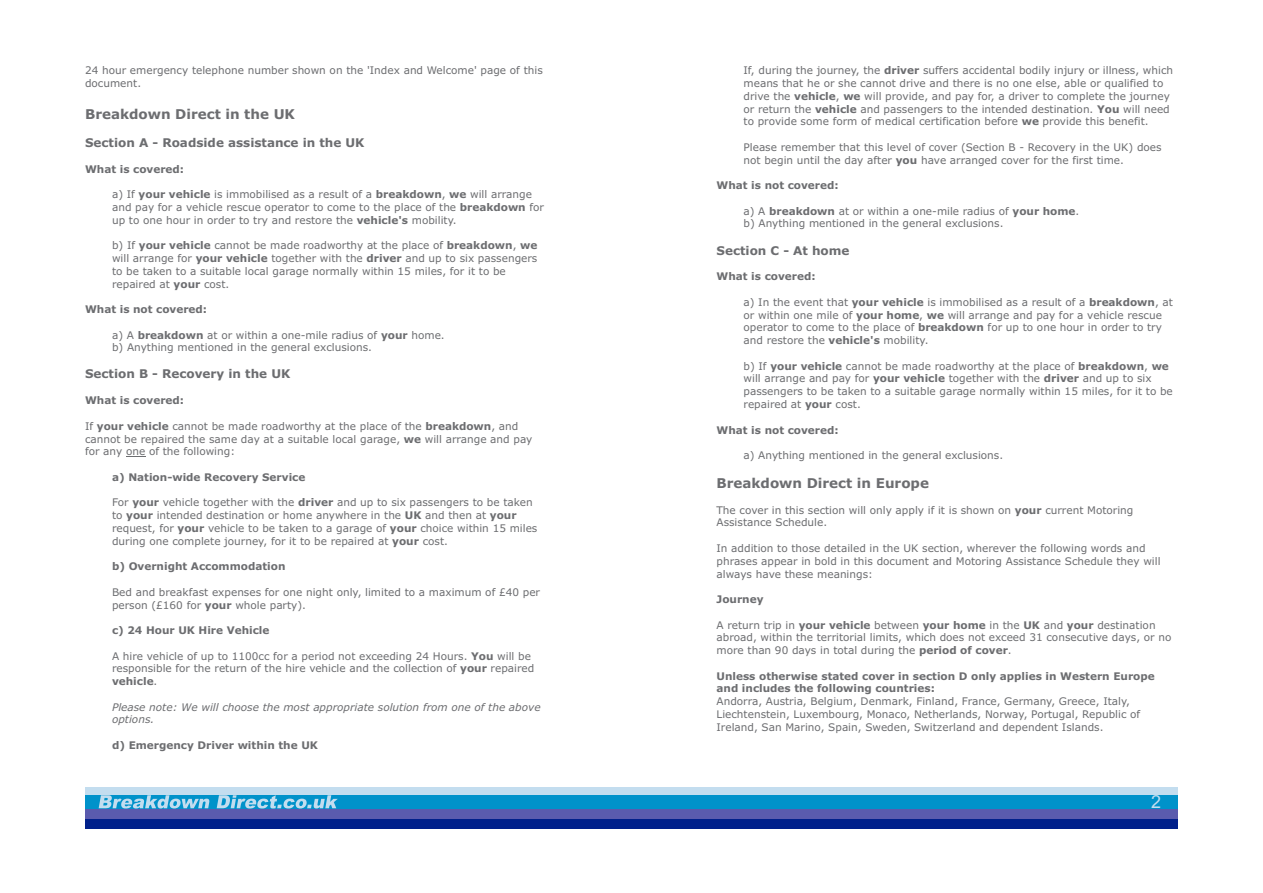
<style>
.page{position:relative;width:1263px;height:893px;background:#fff}
.page>*{position:absolute;margin:0;border:0;box-sizing:border-box;transform-origin:0 0}
.t1{font:31.65px "Arial";color:#fff;scale:1.72 1}
.t2{font:700 13.5px "Verdana";color:#6c6d70}
.t3{font:700 12px "Verdana";color:#6c6d70}
.t4{font:10.5px/12.8px "Verdana";color:#6c6d70}
.t5{font:700 10.5px/12.8px "Verdana";color:#6c6d70}
.t6{font:italic 10.5px/12.8px "Verdana";color:#6c6d70}
.s1{font-weight:700}
</style>
<div class="page">
<div style="left:85px;top:787px;width:1093px;height:16px;background:#c3ddef"></div>
<div style="left:85px;top:816px;width:1093px;height:13px;background:#00208b"></div>
<div style="left:85px;top:805px;width:1093px;height:14px;background:#5a5bae"></div>
<div style="left:85px;top:795px;width:1093px;height:13px;background:#0092ca"></div>
<svg style="left:99px;top:795px;width:510px;height:14px"></svg>
<svg style="left:126px;top:456px;width:19px;height:1px"></svg>
<p class="t4" style="left:85px;top:65px;width:459px">24 hour emergency telephone number shown on the 'Index and Welcome' page of this document.</p>
<p class="t2" style="left:85px;top:109px;width:211px">Breakdown Direct in the UK</p>
<p class="t3" style="left:85px;top:138px;width:281px">Section A - Roadside assistance in the UK</p>
<p class="t5" style="left:85px;top:163px;width:101px">What is covered:</p>
<p class="t4" style="left:112px;top:189px;width:433px">a) If <span class="s1">your vehicle</span> is immobilised as a result of a <span class="s1">breakdown</span>, <span class="s1">we</span> will arrange and pay for a vehicle rescue operator to come to the place of the <span class="s1">breakdown</span> for up to one hour in order to try and restore the <span class="s1">vehicle's</span> mobility.</p>
<p class="t4" style="left:112px;top:240px;width:427px">b) If <span class="s1">your vehicle</span> cannot be made roadworthy at the place of <span class="s1">breakdown</span>, <span class="s1">we </span>will arrange for <span class="s1">your vehicle</span> together with the <span class="s1">driver</span> and up to six passengers to be taken to a suitable local garage normally within 15 miles, for it to be repaired at <span class="s1">your</span> cost.</p>
<p class="t5" style="left:85px;top:304px;width:124px">What is not covered:</p>
<p class="t4" style="left:112px;top:329px;width:334px">a) A <span class="s1">breakdown</span> at or within a one-mile radius of <span class="s1">your</span> home. b) Anything mentioned in the general exclusions.</p>
<p class="t3" style="left:85px;top:369px;width:207px">Section B - Recovery in the UK</p>
<p class="t5" style="left:85px;top:395px;width:101px">What is covered:</p>
<p class="t4" style="left:85px;top:421px;width:449px">If <span class="s1">your vehicle</span> cannot be made roadworthy at the place of the <span class="s1">breakdown</span>, and cannot be repaired the same day at a suitable local garage, <span class="s1">we</span> will arrange and pay for any one of the following:</p>
<p class="t5" style="left:112px;top:472px;width:195px">a) Nation-wide Recovery Service</p>
<p class="t4" style="left:112px;top:497px;width:427px">For <span class="s1">your</span> vehicle together with the <span class="s1">driver</span> and up to six passengers to be taken to <span class="s1">your</span> intended destination or home anywhere in the <span class="s1">UK</span> and then at <span class="s1">your </span>request, for <span class="s1">your</span> vehicle to be taken to a garage of <span class="s1">your</span> choice within 15 miles during one complete journey, for it to be repaired at <span class="s1">your</span> cost.</p>
<p class="t5" style="left:112px;top:561px;width:175px">b) Overnight Accommodation</p>
<p class="t4" style="left:112px;top:586px;width:430px">Bed and breakfast expenses for one night only, limited to a maximum of £40 per person (£160 for <span class="s1">your</span> whole party).</p>
<p class="t5" style="left:112px;top:625px;width:159px">c) 24 Hour UK Hire Vehicle</p>
<p class="t4" style="left:112px;top:650px;width:424px">A hire vehicle of up to 1100cc for a period not exceeding 24 Hours. <span class="s1">You</span> will be responsible for the return of the hire vehicle and the collection of <span class="s1">your</span> repaired <span class="s1">vehicle</span>.</p>
<p class="t6" style="left:112px;top:701px;width:430px">Please note: We will choose the most appropriate solution from one of the above options.</p>
<p class="t5" style="left:112px;top:740px;width:207px">d) Emergency Driver within the UK</p>
<p class="t4" style="left:743px;top:65px;width:431px">If, during the journey, the <span class="s1">driver</span> suffers accidental bodily injury or illness, which means that he or she cannot drive and there is no one else, able or qualified to drive the <span class="s1">vehicle</span>, <span class="s1">we</span> will provide, and pay for, a driver to complete the journey or return the <span class="s1">vehicle</span> and passengers to the intended destination. <span class="s1">You</span> will need to provide some form of medical certification before <span class="s1">we</span> provide this benefit.</p>
<p class="t4" style="left:743px;top:142px;width:420px">Please remember that this level of cover (Section B - Recovery in the UK) does not begin until the day after <span class="s1">you</span> have arranged cover for the first time.</p>
<p class="t5" style="left:716px;top:180px;width:124px">What is not covered:</p>
<p class="t4" style="left:743px;top:205px;width:337px">a) A <span class="s1">breakdown</span> at or within a one-mile radius of <span class="s1">your home</span>. b) Anything mentioned in the general exclusions.</p>
<p class="t3" style="left:716px;top:245px;width:135px">Section C - At home</p>
<p class="t5" style="left:716px;top:271px;width:101px">What is covered:</p>
<p class="t4" style="left:743px;top:297px;width:431px">a) In the event that <span class="s1">your vehicle</span> is immobilised as a result of a <span class="s1">breakdown</span>, at or within one mile of <span class="s1">your home</span>, <span class="s1">we</span> will arrange and pay for a vehicle rescue operator to come to the place of <span class="s1">breakdown</span> for up to one hour in order to try and restore the <span class="s1">vehicle's</span> mobility.</p>
<p class="t4" style="left:743px;top:360px;width:431px">b) If <span class="s1">your vehicle</span> cannot be made roadworthy at the place of <span class="s1">breakdown</span>, <span class="s1">we </span>will arrange and pay for <span class="s1">your vehicle</span> together with the <span class="s1">driver</span> and up to six passengers to be taken to a suitable garage normally within 15 miles, for it to be repaired at <span class="s1">your</span> cost.</p>
<p class="t5" style="left:716px;top:424px;width:124px">What is not covered:</p>
<p class="t4" style="left:743px;top:450px;width:261px">a) Anything mentioned in the general exclusions.</p>
<p class="t2" style="left:716px;top:477px;width:214px">Breakdown Direct in Europe</p>
<p class="t4" style="left:716px;top:504px;width:418px">The cover in this section will only apply if it is shown on <span class="s1">your</span> current Motoring<br>Assistance Schedule.</p>
<p class="t4" style="left:716px;top:543px;width:446px">In addition to those detailed in the UK section, wherever the following words and phrases appear in bold in this document and Motoring Assistance Schedule they will always have these meanings:</p>
<p class="t5" style="left:716px;top:594px;width:49px">Journey</p>
<p class="t4" style="left:716px;top:619px;width:456px">A return trip in <span class="s1">your vehicle</span> between <span class="s1">your home</span> in the <span class="s1">UK</span> and <span class="s1">your</span> destination abroad, within the territorial limits, which does not exceed 31 consecutive days, or no more than 90 days in total during the <span class="s1">period of cover</span>.</p>
<p class="t5" style="left:716px;top:670px;width:440px">Unless otherwise stated cover in section D only applies in Western Europe and includes the following countries:</p>
<p class="t4" style="left:716px;top:696px;width:425px">Andorra, Austria, Belgium, Denmark, Finland, France, Germany, Greece, Italy,<br>Liechtenstein, Luxembourg, Monaco, Netherlands, Norway, Portugal, Republic of<br>Ireland, San Marino, Spain, Sweden, Switzerland and dependent Islands.</p>
<h1 class="t1" style="left:1124px;top:795px;width:23px">2<sup>2</sup></h1>
</div>
